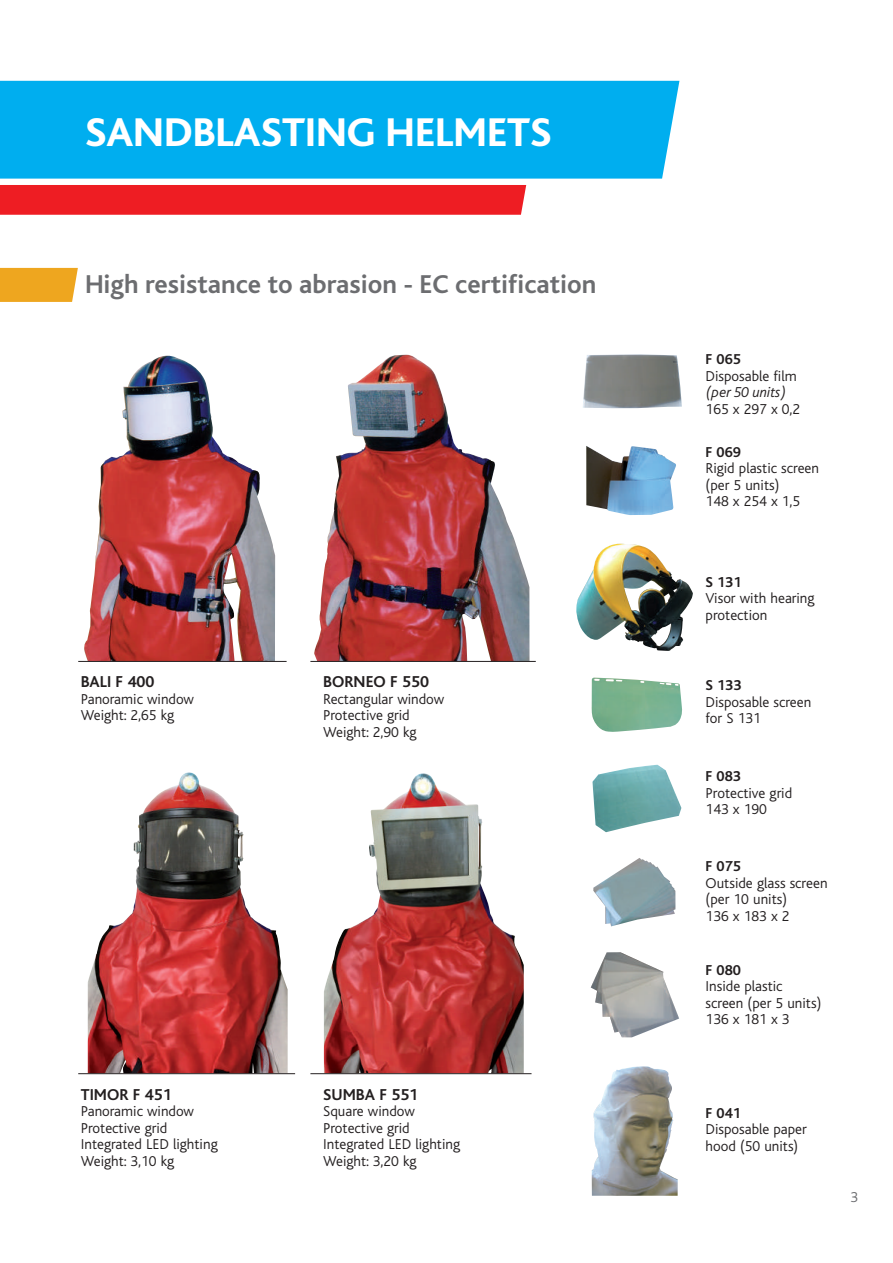
<style>
.page{position:relative;width:893px;height:1263px;background:#fff}
.page>*{position:absolute;margin:0;border:0;box-sizing:border-box;transform-origin:0 0}
.t1{font:800 42px "Bliss";color:#fff}
.t2{font:700 27px "Bliss";color:#6c6d70}
.t3{font:700 16.5px "Bliss";color:#231f20}
.t4{font:300 15px/16.5px "Bliss";color:#231f20}
.t5{font:700 15px "Bliss";color:#231f20}
.t6{font:italic 300 15px "Bliss";color:#231f20}
.t7{font:300 15px "Bliss";color:#6c6d70}
</style>
<div class="page">
<svg style="left:0;top:268px;width:78px;height:34px"></svg>
<div style="left:0;top:81px;width:679px;height:98px;background:#00aeef"></div>
<div style="left:0;top:185px;width:526px;height:30px;background:#ee1d23"></div>
<img style="left:324px;top:773px;width:200px;height:300px">
<img style="left:88px;top:772px;width:200px;height:301px">
<img style="left:83px;top:356px;width:192px;height:305px">
<img style="left:314px;top:355px;width:215px;height:306px">
<img style="left:583px;top:354px;width:99px;height:54px">
<img style="left:586px;top:446px;width:90px;height:69px">
<img style="left:592px;top:765px;width:89px;height:67px">
<img style="left:593px;top:858px;width:82px;height:68px">
<img style="left:591px;top:952px;width:88px;height:85px">
<img style="left:592px;top:1066px;width:86px;height:130px">
<img style="left:576px;top:544px;width:117px;height:107px">
<img style="left:591px;top:678px;width:91px;height:54px">
<hr style="left:78px;top:661px;width:209px;height:1px;background:#231f20">
<hr style="left:78px;top:1073px;width:217px;height:1px;background:#231f20">
<hr style="left:310px;top:661px;width:226px;height:1px;background:#231f20">
<hr style="left:310px;top:1073px;width:221px;height:1px;background:#231f20">
<h1 class="t1" style="left:85px;top:110px;width:468px">SANDBLASTING HELMETS</h1>
<h2 class="t2" style="left:85px;top:270px;width:513px">High resistance to abrasion - EC certification</h2>
<p class="t3" style="left:81px;top:673px;width:75px">BALI F 400</p>
<p class="t4" style="left:81px;top:691px;width:115px">Panoramic window<br>Weight: 2,65 kg</p>
<p class="t3" style="left:323px;top:673px;width:107px">BORNEO F 550</p>
<p class="t4" style="left:323px;top:691px;width:122px">Rectangular window<br>Protective grid<br>Weight: 2,90 kg</p>
<p class="t3" style="left:81px;top:1086px;width:93px">TIMOR F 451</p>
<p class="t4" style="left:81px;top:1103px;width:138px">Panoramic window<br>Protective grid<br>Integrated LED lighting<br>Weight: 3,10 kg</p>
<p class="t3" style="left:323px;top:1086px;width:97px">SUMBA F 551</p>
<p class="t4" style="left:323px;top:1103px;width:138px">Square window<br>Protective grid<br>Integrated LED lighting<br>Weight: 3,20 kg</p>
<p class="t5" style="left:706px;top:352px;width:37px">F 065</p>
<p class="t4" style="left:706px;top:368px;width:93px">Disposable film</p>
<p class="t6" style="left:706px;top:385px;width:82px">(per 50 units)</p>
<p class="t4" style="left:706px;top:401px;width:96px">165 x 297 x 0,2</p>
<p class="t5" style="left:706px;top:444px;width:37px">F 069</p>
<p class="t4" style="left:706px;top:460px;width:115px">Rigid plastic screen (per 5 units)<br>148 x 254 x 1,5</p>
<p class="t5" style="left:706px;top:574px;width:37px">S 131</p>
<p class="t4" style="left:706px;top:590px;width:110px">Visor with hearing protection</p>
<p class="t5" style="left:706px;top:677px;width:37px">S 133</p>
<p class="t4" style="left:706px;top:694px;width:107px">Disposable screen for S 131</p>
<p class="t5" style="left:706px;top:768px;width:37px">F 083</p>
<p class="t4" style="left:706px;top:785px;width:88px">Protective grid<br>143 x 190</p>
<p class="t5" style="left:706px;top:858px;width:37px">F 075</p>
<p class="t4" style="left:706px;top:875px;width:123px">Outside glass screen (per 10 units)<br>136 x 183 x 2</p>
<p class="t5" style="left:706px;top:962px;width:37px">F 080</p>
<p class="t4" style="left:706px;top:978px;width:117px">Inside plastic screen (per 5 units)<br>136 x 181 x 3</p>
<p class="t5" style="left:706px;top:1105px;width:37px">F 041</p>
<p class="t4" style="left:706px;top:1121px;width:103px">Disposable paper hood (50 units)</p>
<p class="t7" style="left:850px;top:1189px;width:9px">3</p>
</div>
